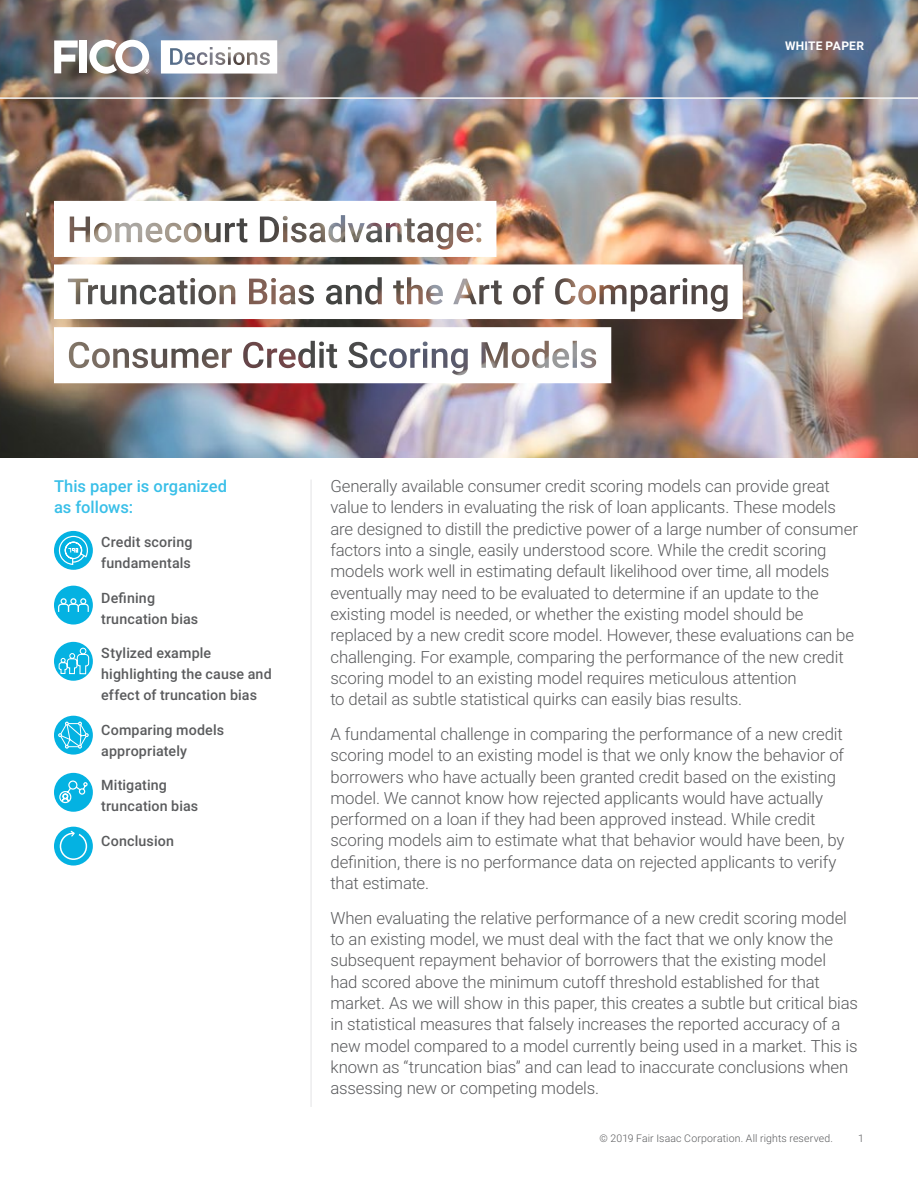
<style>
.page{position:relative;width:918px;height:1188px;background:#fff}
.page>*{position:absolute;margin:0;border:0;box-sizing:border-box;transform-origin:0 0}
.t1{font:300 16.8px/21.3px "Roboto";letter-spacing:-.01em;color:#5a5b5d}
.t2{font:500 16.5px/21px "Roboto";color:#39bfe8}
.t3{font:500 14.25px/21px "Roboto";letter-spacing:.01em;color:#5a5b5d}
.t4{font:700 12px "Roboto";letter-spacing:.02em;color:#fff}
.t5{font:300 10.5px "Roboto";letter-spacing:.015em;color:#5a5b5d}
</style>
<div class="page">
<img style="left:0;top:99px;width:918px;height:359px">
<hr style="left:0;top:98px;width:918px;height:1px;background:#e6e7e8">
<img style="left:0;top:0;width:918px;height:98px">
<hr style="left:310px;top:480px;width:2px;height:627px;background:#e6e7e8">
<svg style="left:54px;top:40px;width:24px;height:33px"></svg>
<div style="left:80px;top:40px;width:7px;height:33px;background:#fff"></div>
<svg style="left:161px;top:40px;width:116px;height:34px"></svg>
<svg style="left:89px;top:40px;width:60px;height:34px"></svg>
<svg style="left:54px;top:201px;width:442px;height:56px"></svg>
<svg style="left:54px;top:264px;width:689px;height:55px"></svg>
<svg style="left:54px;top:327px;width:557px;height:56px"></svg>
<div style="left:54px;top:586px;width:39px;height:39px;background:#04b2e2;border-radius:50%"></div>
<svg style="left:58px;top:598px;width:31px;height:14px"></svg>
<div style="left:54px;top:642px;width:39px;height:39px;background:#04b2e2;border-radius:50%"></div>
<svg style="left:58px;top:647px;width:32px;height:28px"></svg>
<div style="left:54px;top:531px;width:39px;height:39px;background:#04b2e2;border-radius:50%"></div>
<svg style="left:57px;top:535px;width:31px;height:31px"></svg>
<div style="left:54px;top:827px;width:39px;height:39px;background:#04b2e2;border-radius:50%"></div>
<svg style="left:60px;top:830px;width:27px;height:30px"></svg>
<div style="left:54px;top:773px;width:39px;height:39px;background:#04b2e2;border-radius:50%"></div>
<svg style="left:59px;top:780px;width:29px;height:24px"></svg>
<div style="left:54px;top:716px;width:39px;height:39px;background:#04b2e2;border-radius:50%"></div>
<svg style="left:58px;top:722px;width:31px;height:27px"></svg>
<p class="t4" style="left:785px;top:37px;width:80px">WHITE PAPER</p>
<p class="t2" style="left:54px;top:475px;width:175px">This paper is organized as follows:</p>
<p class="t3" style="left:101px;top:531px;width:93px">Credit scoring fundamentals</p>
<p class="t3" style="left:101px;top:587px;width:99px">Defining truncation bias</p>
<p class="t3" style="left:101px;top:642px;width:172px">Stylized example highlighting the cause and effect of truncation bias</p>
<p class="t3" style="left:101px;top:719px;width:124px">Comparing models appropriately</p>
<p class="t3" style="left:101px;top:774px;width:99px">Mitigating truncation bias</p>
<p class="t3" style="left:101px;top:830px;width:74px">Conclusion</p>
<p class="t1" style="left:330px;top:475px;width:529px">Generally available consumer credit scoring models can provide great value to lenders in evaluating the risk of loan applicants. These models are designed to distill the predictive power of a large number of consumer factors into a single, easily understood score. While the credit scoring models work well in estimating default likelihood over time, all models eventually may need to be evaluated to determine if an update to the existing model is needed, or whether the existing model should be replaced by a new credit score model. However, these evaluations can be challenging. For example, comparing the performance of the new credit scoring model to an existing model requires meticulous attention<br>to detail as subtle statistical quirks can easily bias results.</p>
<p class="t1" style="left:330px;top:723px;width:516px">A fundamental challenge in comparing the performance of a new credit scoring model to an existing model is that we only know the behavior of borrowers who have actually been granted credit based on the existing model. We cannot know how rejected applicants would have actually performed on a loan if they had been approved instead. While credit scoring models aim to estimate what that behavior would have been, by definition, there is no performance data on rejected applicants to verify that estimate.</p>
<p class="t1" style="left:330px;top:907px;width:529px">When evaluating the relative performance of a new credit scoring model to an existing model, we must deal with the fact that we only know the subsequent repayment behavior of borrowers that the existing model<br>had scored above the minimum cutoff threshold established for that market. As we will show in this paper, this creates a subtle but critical bias in statistical measures that falsely increases the reported accuracy of a new model compared to a model currently being used in a market. This is known as “truncation bias” and can lead to inaccurate conclusions when assessing new or competing models.</p>
<p class="t5" style="left:599px;top:1131px;width:235px">© 2019 Fair Isaac Corporation. All rights reserved.</p>
<p class="t5" style="left:858px;top:1131px;width:7px">1</p>
</div>
